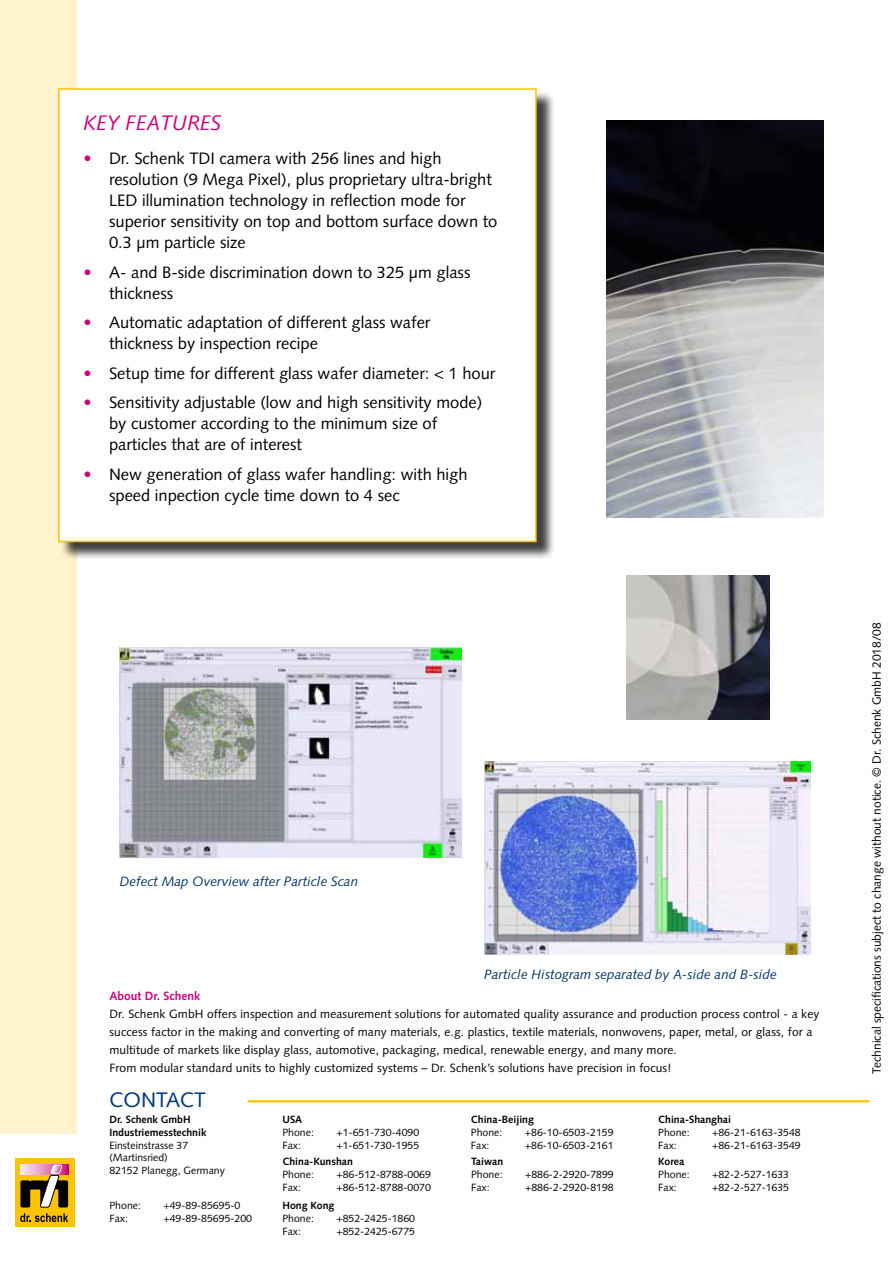
<style>
.page{position:relative;width:893px;height:1263px;background:#fff}
.page>*{position:absolute;margin:0;border:0;box-sizing:border-box;transform-origin:0 0}
.t1{font:italic 21px "Syntax LT Pro";color:#cd007b}
.t2{font:21px "Syntax LT Pro";color:#003882}
.t3{font:16.5px/21px "Syntax LT Pro";color:#000}
.t4{font:italic 13.5px "Syntax LT Pro";color:#023466}
.t5{font:12px/18px "Syntax LT Pro";letter-spacing:.01em;color:#000}
.t6{font:700 12px "Syntax LT Pro";color:#cd007b}
.t7{font:10.5px/12.6px "Syntax LT Pro";color:#000}
.t8{font:700 10.5px/12.6px "Syntax LT Pro";color:#000}
.s1{color:#cd007b}
</style>
<div class="page">
<div style="left:0;top:0;width:77px;height:1134px;background:#fef3cd"></div>
<div style="left:15px;top:1158px;width:59px;height:68px;background:#fcc400"></div>
<svg style="left:20px;top:1164px;width:48px;height:58px"></svg>
<hr style="left:248px;top:1100px;width:621px;height:2px;background:#fbc301">
<div style="left:61px;top:91px;width:494px;height:470px;background:#000;opacity:.75"></div>
<div style="left:58px;top:88px;width:479px;height:454px;background:#fff;border:2px solid #fdc400"></div>
<img style="left:120px;top:647px;width:341px;height:211px">
<img style="left:484px;top:761px;width:327px;height:193px">
<img style="left:607px;top:120px;width:216px;height:398px">
<img style="left:627px;top:576px;width:143px;height:143px">
<p class="t1" style="left:84px;top:111px;width:139px">key features</p>
<p class="t3" style="left:109px;top:148px;width:390px;text-indent:-26px"><span class="s1">•</span> Dr. Schenk TDI camera with 256 lines and high resolution (9 Mega Pixel), plus proprietary ultra-bright LED illumination technology in reflection mode for superior sensitivity on top and bottom surface down to 0.3 μm particle size</p>
<p class="t3" style="left:109px;top:261px;width:363px;text-indent:-26px"><span class="s1">•</span> A- and B-side discrimination down to 325 µm glass thickness</p>
<p class="t3" style="left:109px;top:312px;width:323px;text-indent:-26px"><span class="s1">•</span> Automatic adaptation of different glass wafer thickness by inspection recipe</p>
<p class="t3" style="left:84px;top:362px;width:413px"><span class="s1">•</span> Setup time for different glass wafer diameter: &lt; 1 hour</p>
<p class="t3" style="left:109px;top:392px;width:375px;text-indent:-26px"><span class="s1">•</span> Sensitivity adjustable (low and high sensitivity mode) by customer according to the minimum size of particles that are of interest</p>
<p class="t3" style="left:109px;top:463px;width:360px;text-indent:-26px"><span class="s1">•</span> New generation of glass wafer handling: with high speed inpection cycle time down to 4 sec</p>
<p class="t4" style="left:120px;top:873px;width:240px">Defect Map Overview after Particle Scan</p>
<p class="t4" style="left:484px;top:966px;width:294px">Particle Histogram separated by A-side and B-side</p>
<p class="t6" style="left:109px;top:988px;width:92px">About Dr. Schenk</p>
<p class="t5" style="left:109px;top:1004px;width:711px">Dr. Schenk GmbH offers inspection and measurement solutions for automated quality assurance and production process control - a key success factor in the making and converting of many materials, e.g. plastics, textile materials, nonwovens, paper, metal, or glass, for a multitude of markets like display glass, automotive, packaging, medical, renewable energy, and many more.<br>From modular standard units to highly customized systems – Dr. Schenk’s solutions have precision in focus!</p>
<p class="t2" style="left:109px;top:1088px;width:98px">CONTACT</p>
<p class="t8" style="left:109px;top:1113px;width:98px">Dr. Schenk GmbH<br>Industriemesstechnik</p>
<p class="t7" style="left:109px;top:1139px;width:117px">Einsteinstrasse 37 (Martinsried)<br>82152 Planegg, Germany</p>
<p class="t7" style="left:109px;top:1199px;width:33px">Phone:</p>
<p class="t7" style="left:163px;top:1199px;width:78px">+49-89-85695-0</p>
<p class="t7" style="left:109px;top:1212px;width:20px">Fax:</p>
<p class="t7" style="left:163px;top:1212px;width:90px">+49-89-85695-200</p>
<p class="t8" style="left:282px;top:1113px;width:21px">USA</p>
<p class="t7" style="left:282px;top:1126px;width:33px">Phone:</p>
<p class="t7" style="left:336px;top:1126px;width:84px">+1-651-730-4090</p>
<p class="t7" style="left:282px;top:1139px;width:20px">Fax:</p>
<p class="t7" style="left:336px;top:1139px;width:84px">+1-651-730-1955</p>
<p class="t8" style="left:282px;top:1155px;width:72px">China-Kunshan</p>
<p class="t7" style="left:282px;top:1168px;width:33px">Phone:</p>
<p class="t7" style="left:336px;top:1168px;width:96px">+86-512-8788-0069</p>
<p class="t7" style="left:282px;top:1180px;width:20px">Fax:</p>
<p class="t7" style="left:336px;top:1180px;width:96px">+86-512-8788-0070</p>
<p class="t8" style="left:282px;top:1199px;width:53px">Hong Kong</p>
<p class="t7" style="left:282px;top:1212px;width:33px">Phone:</p>
<p class="t7" style="left:336px;top:1212px;width:80px">+852-2425-1860</p>
<p class="t7" style="left:282px;top:1225px;width:20px">Fax:</p>
<p class="t7" style="left:336px;top:1225px;width:80px">+852-2425-6775</p>
<p class="t8" style="left:471px;top:1113px;width:65px">China-Beijing</p>
<p class="t7" style="left:471px;top:1126px;width:33px">Phone:</p>
<p class="t7" style="left:525px;top:1126px;width:90px">+86-10-6503-2159</p>
<p class="t7" style="left:471px;top:1139px;width:20px">Fax:</p>
<p class="t7" style="left:525px;top:1139px;width:90px">+86-10-6503-2161</p>
<p class="t8" style="left:471px;top:1155px;width:34px">Taiwan</p>
<p class="t7" style="left:471px;top:1168px;width:33px">Phone:</p>
<p class="t7" style="left:525px;top:1168px;width:90px">+886-2-2920-7899</p>
<p class="t7" style="left:471px;top:1180px;width:20px">Fax:</p>
<p class="t7" style="left:525px;top:1180px;width:90px">+886-2-2920-8198</p>
<p class="t8" style="left:658px;top:1113px;width:74px">China-Shanghai</p>
<p class="t7" style="left:658px;top:1126px;width:33px">Phone:</p>
<p class="t7" style="left:712px;top:1126px;width:90px">+86-21-6163-3548</p>
<p class="t7" style="left:658px;top:1139px;width:20px">Fax:</p>
<p class="t7" style="left:712px;top:1139px;width:90px">+86-21-6163-3549</p>
<p class="t8" style="left:658px;top:1155px;width:28px">Korea</p>
<p class="t7" style="left:658px;top:1168px;width:33px">Phone:</p>
<p class="t7" style="left:712px;top:1168px;width:78px">+82-2-527-1633</p>
<p class="t7" style="left:658px;top:1180px;width:20px">Fax:</p>
<p class="t7" style="left:712px;top:1180px;width:78px">+82-2-527-1635</p>
<p class="t5" style="left:867px;top:1074px;width:452px;rotate:-90deg">Technical specifications subject to change without notice. © Dr. Schenk GmbH 2018/08</p>
</div>
